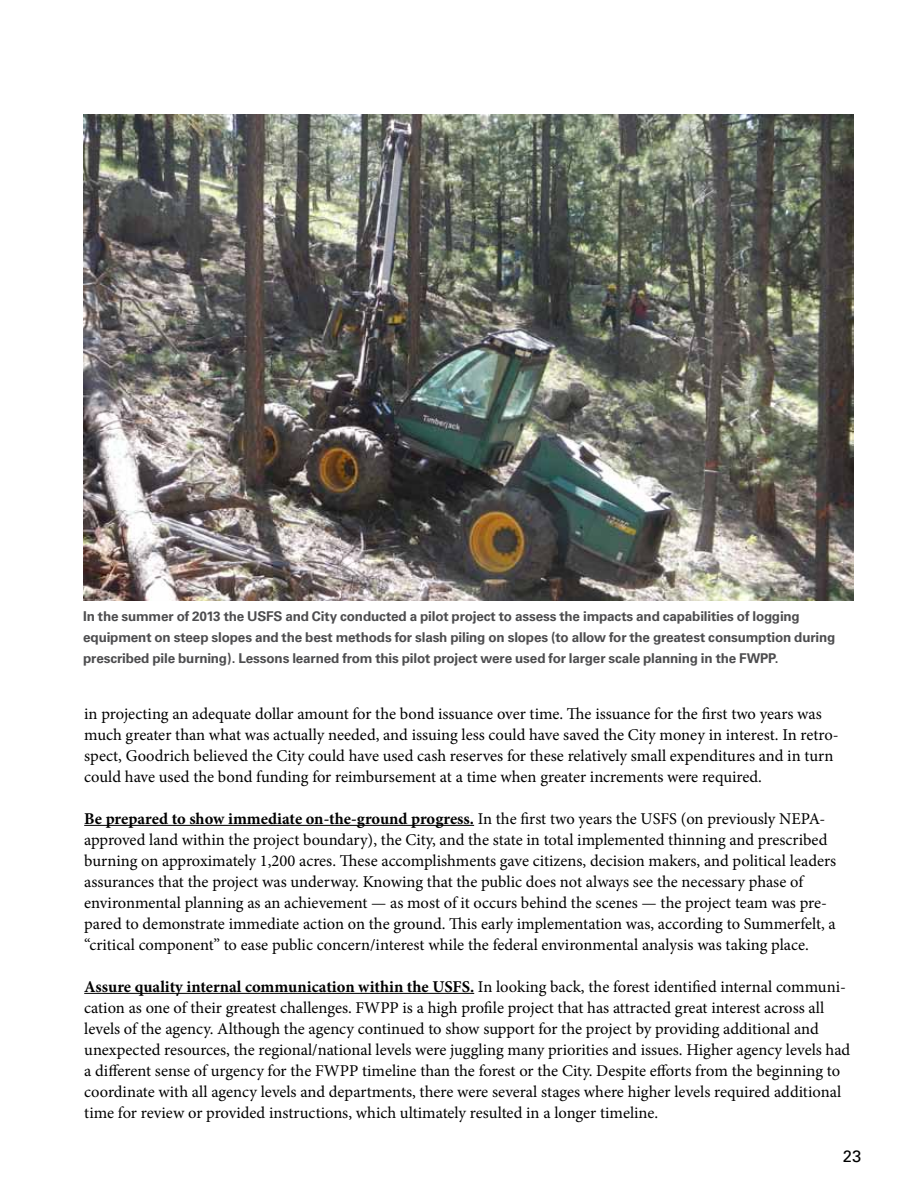
<style>
.page{position:relative;width:918px;height:1188px;background:#fff}
.page>*{position:absolute;margin:0;border:0;box-sizing:border-box;transform-origin:0 0}
.Annotation_text{font:16.5px/21px "Minion Pro";color:#000}
.t1{font:16.5px "Univers";color:#000}
.t2{font:700 13.5px/21px "Univers";letter-spacing:-.015em;color:#4d4d4f}
.s1{font-weight:700}
</style>
<div class="page">
<hr style="left:84px;top:825px;width:390px;height:1px;background:#000">
<hr style="left:84px;top:993px;width:390px;height:1px;background:#000">
<img style="left:83px;top:114px;width:770px;height:487px">
<p class="t2" style="left:83px;top:606px;width:754px">In the summer of 2013 the USFS and City conducted a pilot project to assess the impacts and capabilities of logging equipment on steep slopes and the best methods for slash piling on slopes (to allow for the greatest consumption during prescribed pile burning). Lessons learned from this pilot project were used for larger scale planning in the FWPP.</p>
<p class="Annotation_text" style="left:84px;top:703px;width:756px">in projecting an adequate dollar amount for the bond issuance over time. The issuance for the first two years was much greater than what was actually needed, and issuing less could have saved the City money in interest. In retro&shy;spect, Goodrich believed the City could have used cash reserves for these relatively small expenditures and in turn could have used the bond funding for reimbursement at a time when greater increments were required.</p>
<p class="Annotation_text" style="left:84px;top:808px;width:753px"><span class="s1">Be prepared to show immediate on-the-ground progress.</span> In the first two years the USFS (on previously NEPA&shy;approved land within the project boundary), the City, and the state in total implemented thinning and prescribed burning on approximately 1,200 acres. These accomplishments gave citizens, decision makers, and political leaders assurances that the project was underway. Knowing that the public does not always see the necessary phase of environmental planning as an achievement — as most of it occurs behind the scenes — the project team was pre&shy;pared to demonstrate immediate action on the ground. This early implementation was, according to Summerfelt, a “critical component” to ease public concern/interest while the federal environmental analysis was taking place.</p>
<p class="Annotation_text" style="left:84px;top:976px;width:768px"><span class="s1">Assure quality internal communication within the USFS.</span> In looking back, the forest identified internal communi&shy;cation as one of their greatest challenges. FWPP is a high profile project that has attracted great interest across all levels of the agency. Although the agency continued to show support for the project by providing additional and unexpected resources, the regional/national levels were juggling many priorities and issues. Higher agency levels had a different sense of urgency for the FWPP timeline than the forest or the City. Despite efforts from the beginning to coordinate with all agency levels and departments, there were several stages where higher levels required additional time for review or provided instructions, which ultimately resulted in a longer timeline.</p>
<p class="t1" style="left:843px;top:1146px;width:20px">23</p>
</div>
